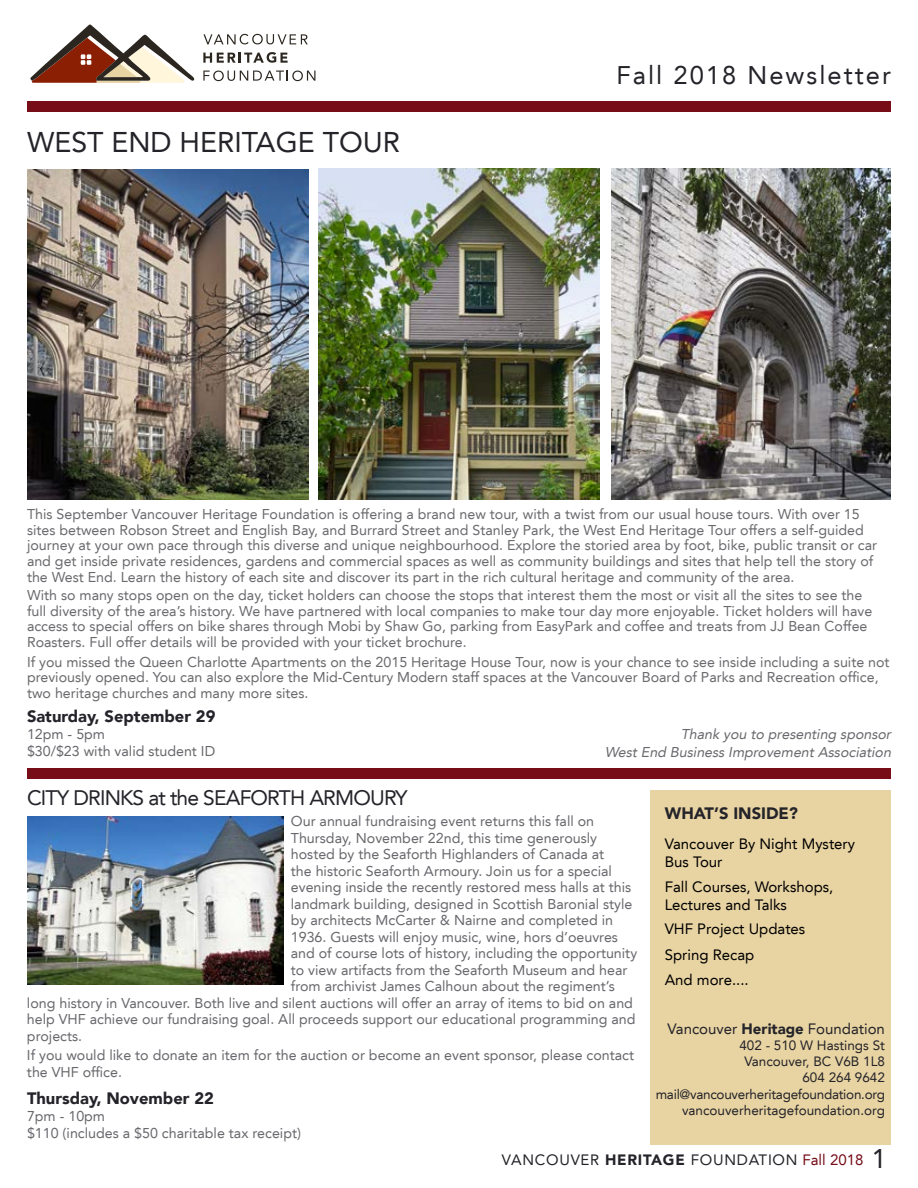
<style>
.page{position:relative;width:918px;height:1188px;background:#fff}
.page>*{position:absolute;margin:0;border:0;box-sizing:border-box;transform-origin:0 0}
.t1{font:28.5px "Avenir LT";color:#232329}
.t2{font:27px "Avenir LT";color:#232329}
.t3{font:25.5px "Avenir LT";letter-spacing:.08em;color:#232329}
.t4{font:21px "Avenir LT";letter-spacing:-.04em;color:#232329}
.t5{font:900 16.5px "Avenir LT";color:#232329}
.t6{font:15px/18px "Avenir LT";color:#000}
.t7{font:15px "Avenir LT";letter-spacing:.05em;color:#232329}
.t8{font:15px "Avenir LT";color:#232329}
.t9{font:14.25px/15.8px "Avenir LT";color:#6a6a6e}
.t10{font:14.25px/17.1px "Avenir LT";color:#68686d}
.t11{font:italic 14.25px/17.1px "Avenir LT";color:#68686d;text-align:right}
.t12{font:13.5px/16.2px "Avenir LT";color:#232329;text-align:right}
.s1{font-weight:900}
.s2{color:#760d17}
</style>
<div class="page">
<svg style="left:204px;top:34px;width:104px;height:10px"></svg>
<svg style="left:203px;top:71px;width:112px;height:10px"></svg>
<svg style="left:203px;top:52px;width:85px;height:11px"></svg>
<svg style="left:30px;top:25px;width:165px;height:58px"></svg>
<div style="left:27px;top:101px;width:864px;height:11px;background:#760d17"></div>
<div style="left:27px;top:768px;width:864px;height:11px;background:#760d17"></div>
<div style="left:650px;top:791px;width:241px;height:354px;background:#e8d3a2"></div>
<img style="left:27px;top:816px;width:257px;height:168px">
<img style="left:318px;top:168px;width:282px;height:332px">
<img style="left:27px;top:169px;width:281px;height:331px">
<img style="left:611px;top:168px;width:280px;height:332px">
<h1 class="t1" style="left:27px;top:126px;width:375px">WEST END HERITAGE TOUR</h1>
<h3 class="t3" style="left:617px;top:60px;width:276px">Fall 2018 Newsletter</h3>
<p class="t9" style="left:27px;top:506px;width:852px">This September Vancouver Heritage Foundation is offering a brand new tour, with a twist from our usual house tours. With over 15 sites between Robson Street and English Bay, and Burrard Street and Stanley Park, the West End Heritage Tour offers a self-guided journey at your own pace through this diverse and unique neighbourhood. Explore the storied area by foot, bike, public transit or car and get inside private residences, gardens and commercial spaces as well as community buildings and sites that help tell the story of the West End. Learn the history of each site and discover its part in the rich cultural heritage and community of the area.</p>
<p class="t9" style="left:27px;top:587px;width:847px">With so many stops open on the day, ticket holders can choose the stops that interest them the most or visit all the sites to see the full diversity of the area’s history. We have partnered with local companies to make tour day more enjoyable. Ticket holders will have access to special offers on bike shares through Mobi by Shaw Go, parking from EasyPark and coffee and treats from JJ Bean Coffee Roasters. Full offer details will be provided with your ticket brochure.</p>
<p class="t9" style="left:27px;top:654px;width:864px">If you missed the Queen Charlotte Apartments on the 2015 Heritage House Tour, now is your chance to see inside including a suite not previously opened. You can also explore the Mid-Century Modern staff spaces at the Vancouver Board of Parks and Recreation office, two heritage churches and many more sites.</p>
<p class="t5" style="left:27px;top:706px;width:190px">Saturday, September 29</p>
<p class="t10" style="left:27px;top:726px;width:190px">12pm - 5pm<br>$30/$23 with valid student ID</p>
<h3 class="t4" style="left:27px;top:785px;width:382px">CITY DRINKS at the SEAFORTH ARMOURY</h3>
<p class="t10" style="left:291px;top:813px;width:305px">Our annual fundraising event returns this fall on</p>
<p class="t10" style="left:291px;top:830px;width:308px">Thursday, November 22nd, this time generously</p>
<p class="t10" style="left:291px;top:846px;width:315px">hosted by the Seaforth Highlanders of Canada at</p>
<p class="t10" style="left:291px;top:863px;width:323px">the historic Seaforth Armoury. Join us for a special</p>
<p class="t10" style="left:291px;top:879px;width:342px">evening inside the recently restored mess halls at this</p>
<p class="t10" style="left:291px;top:896px;width:343px">landmark building, designed in Scottish Baronial style</p>
<p class="t10" style="left:291px;top:912px;width:324px">by architects McCarter &amp; Nairne and completed in</p>
<p class="t10" style="left:291px;top:929px;width:329px">1936. Guests will enjoy music, wine, hors d’oeuvres</p>
<p class="t10" style="left:291px;top:945px;width:348px">and of course lots of history, including the opportunity</p>
<p class="t10" style="left:291px;top:962px;width:338px">to view artifacts from the Seaforth Museum and hear</p>
<p class="t10" style="left:291px;top:978px;width:326px">from archivist James Calhoun about the regiment’s</p>
<p class="t10" style="left:27px;top:995px;width:607px">long history in Vancouver. Both live and silent auctions will offer an array of items to bid on and</p>
<p class="t10" style="left:27px;top:1011px;width:610px">help VHF achieve our fundraising goal. All proceeds support our educational programming and</p>
<p class="t10" style="left:27px;top:1028px;width:57px">projects.</p>
<p class="t10" style="left:27px;top:1047px;width:609px;line-height:16.5px">If you would like to donate an item for the auction or become an event sponsor, please contact the VHF office.</p>
<p class="t5" style="left:27px;top:1088px;width:188px">Thursday, November 22</p>
<p class="t10" style="left:27px;top:1108px;width:276px">7pm - 10pm<br>$110 (includes a $50 charitable tax receipt)</p>
<p class="t11" style="left:605px;top:726px;width:291px">Thank you to presenting sponsor<br>West End Business Improvement Association</p>
<p class="t5" style="left:665px;top:803px;width:135px">WHAT’S INSIDE?</p>
<p class="t6" style="left:665px;top:835px;width:192px">Vancouver By Night Mystery<br>Bus Tour</p>
<p class="t6" style="left:665px;top:878px;width:170px">Fall Courses, Workshops,<br>Lectures and Talks</p>
<p class="t6" style="left:665px;top:916px;width:142px;line-height:25.5px">VHF Project Updates<br>Spring Recap<br>And more....</p>
<p class="t8" style="left:668px;top:1020px;width:219px">Vancouver <span class="s1">Heritage</span> Foundation</p>
<p class="t12" style="left:656px;top:1037px;width:231px">402 - 510 W Hastings St<br>Vancouver, BC V6B 1L8<br>604 264 9642 mail@vancouverheritagefoundation.org vancouverheritagefoundation.org</p>
<p class="t7" style="left:502px;top:1151px;width:363px">VANCOUVER <span class="s1">HERITAGE</span> FOUNDATION <span class="s2">Fall 2018</span></p>
<h2 class="t2" style="left:872px;top:1143px;width:17px">1</h2>
</div>
